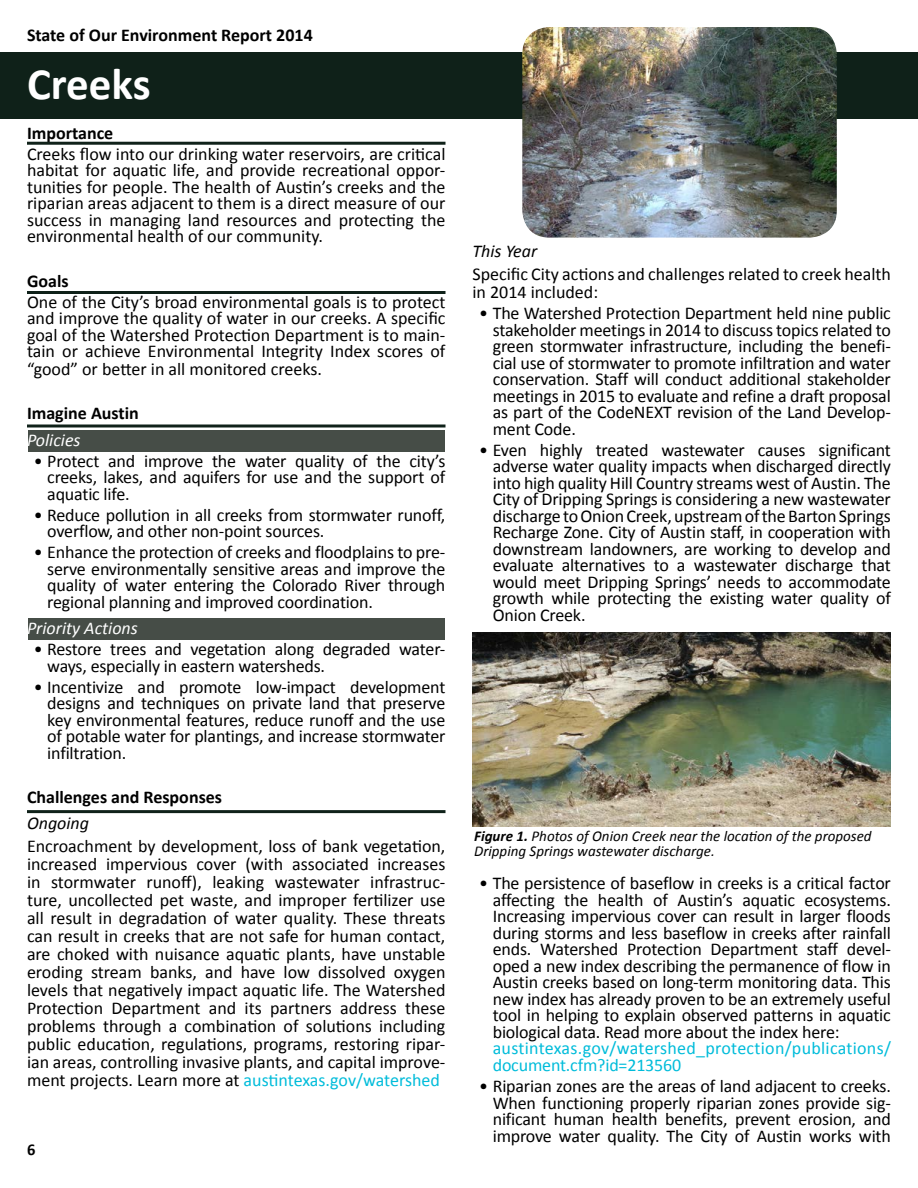
<style>
.page{position:relative;width:918px;height:1188px;background:#fff}
.page>*{position:absolute;margin:0;border:0;box-sizing:border-box;transform-origin:0 0}
.t1{font:700 45px "Calibri";color:#fff}
.t2{font:18px/16.5px "Calibri";letter-spacing:-.01em;color:#000;text-align:justify}
.t3{font:700 18px "Calibri";color:#000}
.t4{font:18px/16.5px "Calibri";letter-spacing:.005em;color:#00bcda}
.t5{font:italic 18px "Calibri";color:#fff}
.t6{font:italic 18px "Calibri";color:#000}
.t7{font:700 16.5px "Calibri";color:#000}
.t8{font:italic 15px/15px "Calibri";color:#000}
.s1{color:#00bcda}
.s2{font-weight:700}
</style>
<div class="page">
<div style="left:28px;top:430px;width:417px;height:22px;background:#464d47"></div>
<div style="left:28px;top:619px;width:417px;height:21px;background:#464d47"></div>
<div style="left:0;top:52px;width:918px;height:67px;background:#0f2119"></div>
<hr style="left:27px;top:142px;width:419px;height:3px;background:#0f2119">
<hr style="left:27px;top:291px;width:419px;height:3px;background:#0f2119">
<hr style="left:27px;top:810px;width:419px;height:3px;background:#0f2119">
<svg style="left:27px;top:424px;width:419px;height:4px;background:#4a5852"></svg>
<img style="left:522px;top:27px;width:315px;height:211px">
<img style="left:473px;top:632px;width:418px;height:194px">
<p class="t3" style="left:27px;top:23px;width:287px">State of Our Environment Report 2014</p>
<h1 class="t1" style="left:27px;top:55px;width:125px">Creeks</h1>
<p class="t3" style="left:27px;top:121px;width:88px">Importance</p>
<p class="t2" style="left:27px;top:146px;width:420px">Creeks flow into our drinking water reservoirs, are critical habitat for aquatic life, and provide recreational oppor&shy;tunities for people. The health of Austin’s creeks and the riparian areas adjacent to them is a direct measure of our success in managing land resources and protecting the environmental health of our community.</p>
<p class="t3" style="left:27px;top:269px;width:43px">Goals</p>
<p class="t2" style="left:27px;top:293px;width:420px;line-height:17px">One of the City’s broad environmental goals is to protect and improve the quality of water in our creeks. A specific goal of the Watershed Protection Department is to main&shy;tain or achieve Environmental Integrity Index scores of “good” or better in all monitored creeks.</p>
<p class="t3" style="left:27px;top:402px;width:113px">Imagine Austin</p>
<p class="t5" style="left:27px;top:427px;width:55px">Policies</p>
<p class="t2" style="left:47px;top:453px;width:400px;text-indent:-14px">• Protect and improve the water quality of the city’s creeks, lakes, and aquifers for use and the support of aquatic life.</p>
<p class="t2" style="left:47px;top:507px;width:400px;text-indent:-14px">• Reduce pollution in all creeks from stormwater runoff, overflow, and other non-point sources.</p>
<p class="t2" style="left:47px;top:544px;width:400px;text-indent:-14px">• Enhance the protection of creeks and floodplains to pre&shy;serve environmentally sensitive areas and improve the quality of water entering the Colorado River through regional planning and improved coordination.</p>
<p class="t5" style="left:27px;top:616px;width:112px">Priority Actions</p>
<p class="t2" style="left:47px;top:641px;width:400px;text-indent:-14px">• Restore trees and vegetation along degraded water&shy;ways, especially in eastern watersheds.</p>
<p class="t2" style="left:47px;top:679px;width:400px;text-indent:-14px">• Incentivize and promote low-impact development designs and techniques on private land that preserve key environmental features, reduce runoff and the use of potable water for plantings, and increase stormwater infiltration.</p>
<p class="t3" style="left:27px;top:786px;width:197px">Challenges and Responses</p>
<p class="t6" style="left:27px;top:811px;width:64px">Ongoing</p>
<p class="t2" style="left:27px;top:837px;width:420px;line-height:18px">Encroachment by development, loss of bank vegetation, increased impervious cover (with associated increases in stormwater runoff), leaking wastewater infrastruc&shy;ture, uncollected pet waste, and improper fertilizer use all result in degradation of water quality. These threats can result in creeks that are not safe for human contact, are choked with nuisance aquatic plants, have unstable eroding stream banks, and have low dissolved oxygen levels that negatively impact aquatic life. The Watershed Protection Department and its partners address these problems through a combination of solutions including public education, regulations, programs, restoring ripar&shy;ian areas, controlling invasive plants, and capital improve&shy;ment projects. Learn more at <span class="s1">austintexas.gov/watershed</span></p>
<p class="t7" style="left:27px;top:1139px;width:10px">6</p>
<p class="t6" style="left:472px;top:239px;width:66px">This Year</p>
<p class="t2" style="left:472px;top:265px;width:420px;line-height:18px">Specific City actions and challenges related to creek health in 2014 included:</p>
<p class="t2" style="left:493px;top:305px;width:400px;text-indent:-14px">• The Watershed Protection Department held nine public stakeholder meetings in 2014 to discuss topics related to green stormwater infrastructure, including the benefi&shy;cial use of stormwater to promote infiltration and water conservation. Staff will conduct additional stakeholder meetings in 2015 to evaluate and refine a draft proposal as part of the CodeNEXT revision of the Land Develop&shy;ment Code.</p>
<p class="t2" style="left:493px;top:442px;width:400px;text-indent:-14px">• Even highly treated wastewater causes significant adverse water quality impacts when discharged directly into high quality Hill Country streams west of Austin. The City of Dripping Springs is considering a new wastewater discharge to Onion Creek, upstream of the Barton Springs Recharge Zone. City of Austin staff, in cooperation with downstream landowners, are working to develop and evaluate alternatives to a wastewater discharge that would meet Dripping Springs’ needs to accommodate growth while protecting the existing water quality of Onion Creek.</p>
<p class="t8" style="left:474px;top:828px;width:399px"><span class="s2">Figure 1.</span> Photos of Onion Creek near the location of the proposed<br>Dripping Springs wastewater discharge.</p>
<p class="t2" style="left:493px;top:875px;width:400px;text-indent:-14px">• The persistence of baseflow in creeks is a critical factor affecting the health of Austin’s aquatic ecosystems.<br>Increasing impervious cover can result in larger floods during storms and less baseflow in creeks after rainfall ends. Watershed Protection Department staff devel&shy;oped a new index describing the permanence of flow in Austin creeks based on long-term monitoring data. This new index has already proven to be an extremely useful tool in helping to explain observed patterns in aquatic biological data. Read more about the index here:</p>
<p class="t4" style="left:493px;top:1040px;width:400px">austintexas.gov/watershed_protection/publications/ document.cfm?id=213560</p>
<p class="t2" style="left:493px;top:1078px;width:400px;text-indent:-14px">• Riparian zones are the areas of land adjacent to creeks.<br>When functioning properly riparian zones provide sig&shy;nificant human health benefits, prevent erosion, and improve water quality. The City of Austin works with</p>
</div>
